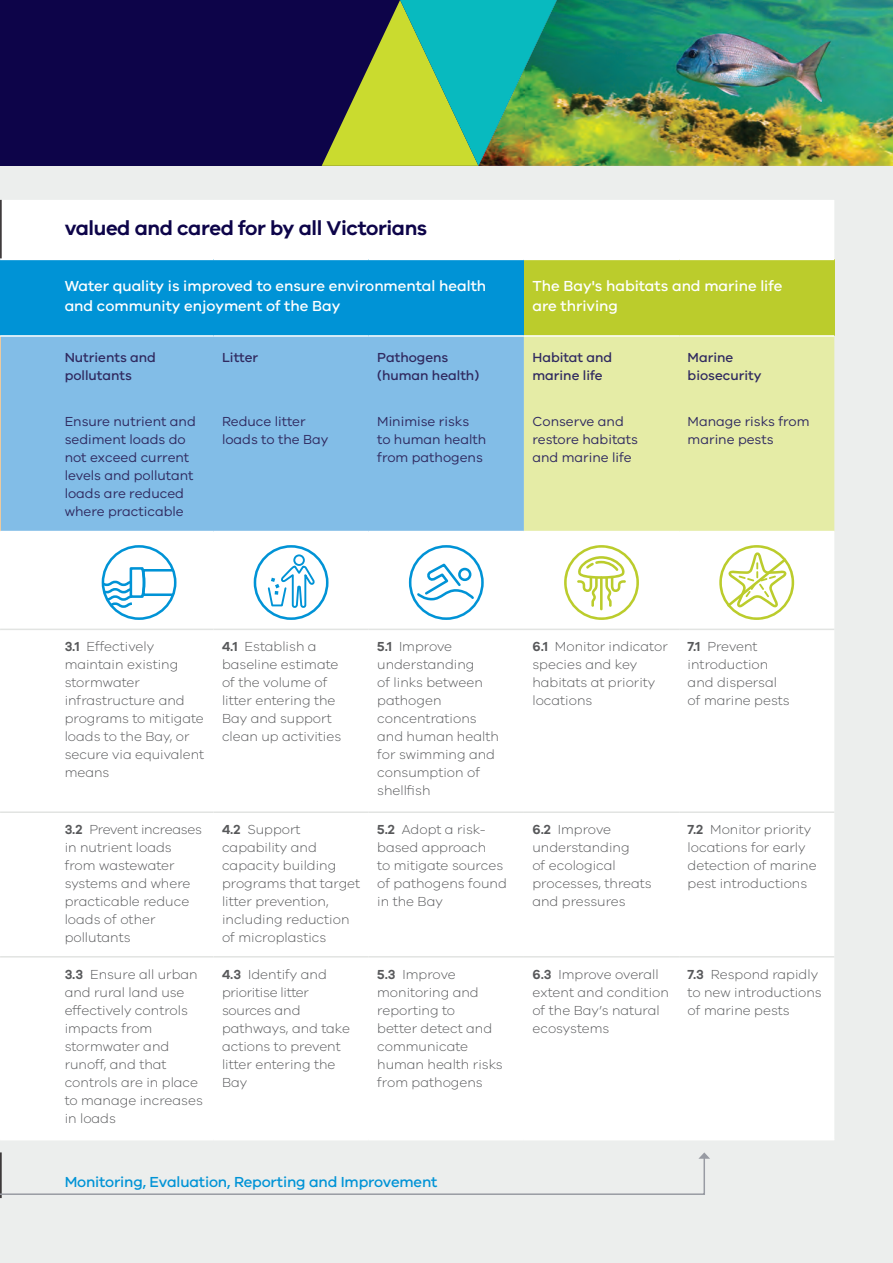
<style>
.page{position:relative;width:893px;height:1263px;background:#fff}
.page>*{position:absolute;margin:0;border:0;box-sizing:border-box;transform-origin:0 0}
.t1{font:600 20.55px "VIC";letter-spacing:-.02em;color:#0d0449}
.t2{font:500 15px/19.5px "VIC";color:#fff}
.t3{font:500 15px "VIC";letter-spacing:-.01em;color:#0093d6}
.t4{font:300 13.5px/18px "VIC";color:#57585a}
.t5{font:13.5px/18px "VIC";color:#302a60}
.t6{font:500 13.5px/18px "VIC";color:#302a60}
.s1{font-weight:600}
</style>
<div class="page">
<div style="left:0;top:166px;width:893px;height:1097px;background:#eceeed"></div>
<div style="left:0;top:0;width:893px;height:166px;background:#0d0449"></div>
<div style="left:0;top:200px;width:834px;height:939px;background:#fff"></div>
<hr style="left:0;top:259px;width:1px;height:77px;background:#f7971f">
<div style="left:1px;top:259px;width:523px;height:77px;background:#0093d6"></div>
<div style="left:524px;top:259px;width:310px;height:77px;background:#bbcc2c"></div>
<div style="left:1px;top:337px;width:523px;height:194px;background:#82bde7"></div>
<div style="left:524px;top:337px;width:310px;height:194px;background:#e5eca6"></div>
<hr style="left:0;top:200px;width:2px;height:59px;background:#231f20">
<hr style="left:0;top:1152px;width:2px;height:46px;background:#231f20">
<hr style="left:1px;top:259px;width:212px;height:1px;background:#fff">
<hr style="left:213px;top:259px;width:156px;height:1px;background:#fff">
<hr style="left:369px;top:259px;width:155px;height:1px;background:#fff">
<hr style="left:524px;top:259px;width:155px;height:1px;background:#fff">
<hr style="left:679px;top:259px;width:155px;height:1px;background:#fff">
<hr style="left:1px;top:335px;width:212px;height:2px;background:#fff">
<hr style="left:213px;top:335px;width:156px;height:2px;background:#fff">
<hr style="left:369px;top:335px;width:155px;height:2px;background:#fff">
<hr style="left:524px;top:335px;width:155px;height:2px;background:#fff">
<hr style="left:679px;top:335px;width:155px;height:2px;background:#fff">
<svg style="left:0;top:335px;width:1px;height:197px"></svg>
<hr style="left:1px;top:531px;width:212px;height:1px;background:#fff">
<hr style="left:213px;top:531px;width:156px;height:1px;background:#fff">
<hr style="left:369px;top:531px;width:155px;height:1px;background:#fff">
<hr style="left:524px;top:531px;width:155px;height:1px;background:#fff">
<hr style="left:679px;top:531px;width:155px;height:1px;background:#fff">
<hr style="left:1px;top:629px;width:212px;height:1px;background:#e2e4e2">
<hr style="left:213px;top:629px;width:156px;height:1px;background:#e2e4e2">
<hr style="left:369px;top:629px;width:155px;height:1px;background:#e2e4e2">
<hr style="left:524px;top:629px;width:155px;height:1px;background:#e2e4e2">
<hr style="left:679px;top:629px;width:155px;height:1px;background:#e2e4e2">
<hr style="left:1px;top:811px;width:212px;height:2px;background:#e2e4e2">
<hr style="left:213px;top:811px;width:156px;height:2px;background:#e2e4e2">
<hr style="left:369px;top:811px;width:155px;height:2px;background:#e2e4e2">
<hr style="left:524px;top:811px;width:155px;height:2px;background:#e2e4e2">
<hr style="left:679px;top:811px;width:155px;height:2px;background:#e2e4e2">
<hr style="left:1px;top:956px;width:212px;height:1px;background:#e2e4e2">
<hr style="left:213px;top:956px;width:156px;height:1px;background:#e2e4e2">
<hr style="left:369px;top:956px;width:155px;height:1px;background:#e2e4e2">
<hr style="left:524px;top:956px;width:155px;height:1px;background:#e2e4e2">
<hr style="left:679px;top:956px;width:155px;height:1px;background:#e2e4e2">
<hr style="left:1px;top:1139px;width:212px;height:1px;background:#fff">
<hr style="left:213px;top:1139px;width:156px;height:1px;background:#fff">
<hr style="left:369px;top:1139px;width:155px;height:1px;background:#fff">
<hr style="left:524px;top:1139px;width:155px;height:1px;background:#fff">
<hr style="left:679px;top:1139px;width:155px;height:1px;background:#fff">
<div style="left:102px;top:545px;width:74px;height:75px;border:3px solid #0093d6;border-radius:50%"></div>
<svg style="left:102px;top:566px;width:74px;height:43px;background:#bce2f4"></svg>
<div style="left:254px;top:545px;width:74px;height:75px;border:3px solid #0093d6;border-radius:50%"></div>
<div style="left:293px;top:554px;width:12px;height:12px;border:2px solid #0093d6;border-radius:50%"></div>
<svg style="left:266px;top:561px;width:51px;height:59px;background:#c7e7f5"></svg>
<svg style="left:416px;top:562px;width:59px;height:39px;background:#cfeaf7"></svg>
<div style="left:458px;top:568px;width:13px;height:13px;border:3px solid #0093d6;border-radius:50%"></div>
<div style="left:409px;top:545px;width:75px;height:75px;border:3px solid #0093d6;border-radius:50%"></div>
<svg style="left:564px;top:545px;width:75px;height:75px;background:#eef2cd"></svg>
<svg style="left:719px;top:545px;width:75px;height:75px;background:#eef2cb"></svg>
<svg style="left:0;top:1152px;width:710px;height:43px"></svg>
<img style="left:557px;top:0;width:336px;height:166px">
<svg style="left:322px;top:0;width:235px;height:166px"></svg>
<h1 class="t1" style="left:65px;top:216px;width:364px">valued and cared for by all Victorians</h1>
<p class="t2" style="left:65px;top:276px;width:423px">Water quality is improved to ensure environmental health and community enjoyment of the Bay</p>
<p class="t2" style="left:532px;top:276px;width:252px">The Bay's habitats and marine life are thriving</p>
<p class="t6" style="left:65px;top:348px;width:93px">Nutrients and pollutants</p>
<p class="t6" style="left:222px;top:348px;width:38px">Litter</p>
<p class="t6" style="left:377px;top:348px;width:103px">Pathogens (human health)</p>
<p class="t6" style="left:532px;top:348px;width:81px">Habitat and marine life</p>
<p class="t6" style="left:688px;top:348px;width:75px">Marine biosecurity</p>
<p class="t5" style="left:65px;top:412px;width:133px">Ensure nutrient and sediment loads do not exceed current levels and pollutant loads are reduced where practicable</p>
<p class="t5" style="left:222px;top:412px;width:108px">Reduce litter loads to the Bay</p>
<p class="t5" style="left:377px;top:412px;width:111px">Minimise risks<br>to human health from pathogens</p>
<p class="t5" style="left:532px;top:412px;width:107px">Conserve and restore habitats and marine life</p>
<p class="t5" style="left:688px;top:412px;width:123px">Manage risks from marine pests</p>
<p class="t4" style="left:65px;top:637px;width:141px"><span class="s1">3.1</span> Effectively maintain existing stormwater infrastructure and programs to mitigate loads to the Bay, or secure via equivalent means</p>
<p class="t4" style="left:222px;top:637px;width:121px"><span class="s1">4.1</span> Establish a baseline estimate of the volume of litter entering the<br>Bay and support clean up activities</p>
<p class="t4" style="left:377px;top:637px;width:123px"><span class="s1">5.1</span> Improve understanding<br>of links between pathogen concentrations and human health for swimming and consumption of shellfish</p>
<p class="t4" style="left:532px;top:637px;width:137px"><span class="s1">6.1</span> Monitor indicator species and key habitats at priority locations</p>
<p class="t4" style="left:688px;top:637px;width:104px"><span class="s1">7.1</span> Prevent introduction and dispersal of marine pests</p>
<p class="t4" style="left:65px;top:820px;width:139px"><span class="s1">3.2</span> Prevent increases in nutrient loads from wastewater systems and where practicable reduce loads of other pollutants</p>
<p class="t4" style="left:222px;top:820px;width:140px"><span class="s1">4.2</span> Support capability and capacity building programs that target litter prevention, including reduction of microplastics</p>
<p class="t4" style="left:377px;top:820px;width:131px"><span class="s1">5.2</span> Adopt a risk&shy;based approach<br>to mitigate sources of pathogens found in the Bay</p>
<p class="t4" style="left:532px;top:820px;width:121px"><span class="s1">6.2</span> Improve understanding<br>of ecological processes, threats and pressures</p>
<p class="t4" style="left:688px;top:820px;width:131px"><span class="s1">7.2</span> Monitor priority locations for early detection of marine pest introductions</p>
<p class="t4" style="left:65px;top:965px;width:140px"><span class="s1">3.3</span> Ensure all urban and rural land use effectively controls impacts from stormwater and runoff, and that controls are in place to manage increases in loads</p>
<p class="t4" style="left:222px;top:965px;width:130px"><span class="s1">4.3</span> Identify and prioritise litter sources and pathways, and take actions to prevent litter entering the<br>Bay</p>
<p class="t4" style="left:377px;top:965px;width:127px"><span class="s1">5.3</span> Improve monitoring and reporting to<br>better detect and communicate human health risks from pathogens</p>
<p class="t4" style="left:532px;top:965px;width:138px"><span class="s1">6.3</span> Improve overall extent and condition of the Bay’s natural ecosystems</p>
<p class="t4" style="left:688px;top:965px;width:136px"><span class="s1">7.3</span> Respond rapidly to new introductions of marine pests</p>
<p class="t3" style="left:65px;top:1173px;width:374px">Monitoring, Evaluation, Reporting and Improvement</p>
</div>
